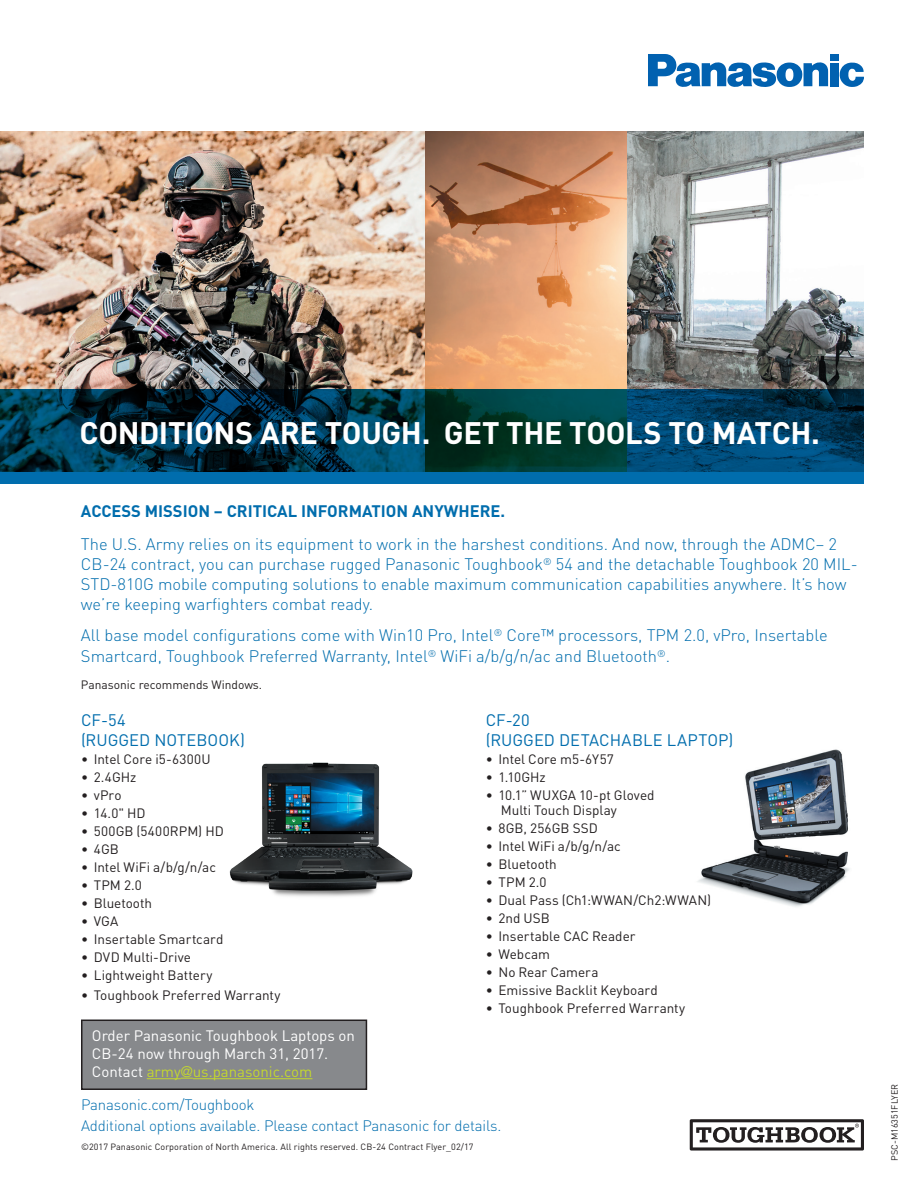
<style>
.page{position:relative;width:918px;height:1188px;background:#fff}
.page>*{position:absolute;margin:0;border:0;box-sizing:border-box;transform-origin:0 0}
.t1{font:700 30.75px "DINOT";letter-spacing:-.01em;color:#fff}
.t2{font:300 16.5px/19.8px "DINOT";color:#006dad}
.t3{font:16.5px/19.8px "DINOT";color:#006dad}
.t4{font:700 16.5px "DINOT";color:#006dad}
.t5{font:15px/18px "DINOT";color:#fff}
.t6{font:300 15px/21px "DINOT";letter-spacing:-.01em;color:#006dad}
.t7{font:13.5px/15px "DINOT";color:#231f20}
.t8{font:12px "DINOT";color:#231f20}
.t9{font:9px "DINOT";letter-spacing:.01em;color:#231f20}
.s1{color:#c4d82d}
.s2{font-family:"Helvetica Neue LT Std";font-stretch:condensed;color:#c4d82d}
</style>
<div class="page">
<svg style="left:648px;top:54px;width:180px;height:33px"></svg>
<div style="left:830px;top:63px;width:8px;height:23px;background:#0161b0"></div>
<div style="left:830px;top:54px;width:8px;height:6px;background:#0161b0"></div>
<svg style="left:840px;top:62px;width:24px;height:25px"></svg>
<svg style="left:690px;top:1119px;width:174px;height:32px"></svg>
<img style="left:229px;top:762px;width:184px;height:135px">
<img style="left:697px;top:749px;width:153px;height:158px">
<img style="left:0;top:131px;width:426px;height:258px">
<img style="left:426px;top:131px;width:438px;height:258px">
<svg style="left:0;top:389px;width:864px;height:94px;background:#003e56"></svg>
<div style="left:82px;top:1020px;width:284px;height:69px;background:#87898c"></div>
<div style="left:81px;top:1020px;width:286px;height:70px;border:2px solid #231f20"></div>
<hr style="left:147px;top:1078px;width:34px;height:1px;background:#c4d82d">
<svg style="left:181px;top:1078px;width:12px;height:1px"></svg>
<hr style="left:193px;top:1078px;width:119px;height:1px;background:#c4d82d">
<h1 class="t1" style="left:80px;top:413px;width:742px">CONDITIONS ARE TOUGH. GET THE TOOLS TO MATCH.</h1>
<p class="t4" style="left:81px;top:500px;width:426px">ACCESS MISSION – CRITICAL INFORMATION ANYWHERE.</p>
<p class="t2" style="left:81px;top:534px;width:778px">The U.S. Army relies on its equipment to work in the harshest conditions. And now, through the ADMC– 2<br>CB-24 contract, you can purchase rugged Panasonic Toughbook<sup>®</sup> 54 and the detachable Toughbook 20 MIL-STD-810G mobile computing solutions to enable maximum communication capabilities anywhere. It’s how we’re keeping warfighters combat ready.</p>
<p class="t2" style="left:81px;top:625px;width:748px;line-height:21px">All base model configurations come with Win10 Pro, Intel<sup>®</sup> Core™ processors, TPM 2.0, vPro, Insertable<br>Smartcard, Toughbook Preferred Warranty, Intel<sup>®</sup> WiFi a/b/g/n/ac and Bluetooth<sup>®</sup>.</p>
<p class="t8" style="left:81px;top:677px;width:183px">Panasonic recommends Windows.</p>
<p class="t3" style="left:81px;top:710px;width:166px">CF-54<br>(RUGGED NOTEBOOK)</p>
<p class="t7" style="left:81px;top:751px;width:131px">• Intel Core i5-6300U</p>
<p class="t7" style="left:81px;top:769px;width:57px">• 2.4GHz</p>
<p class="t7" style="left:81px;top:787px;width:42px">• vPro</p>
<p class="t7" style="left:81px;top:805px;width:66px">• 14.0" HD</p>
<p class="t7" style="left:81px;top:823px;width:144px">• 500GB (5400RPM) HD</p>
<p class="t7" style="left:81px;top:841px;width:39px">• 4GB</p>
<p class="t7" style="left:81px;top:859px;width:137px">• Intel WiFi a/b/g/n/ac</p>
<p class="t7" style="left:81px;top:877px;width:62px">• TPM 2.0</p>
<p class="t7" style="left:81px;top:895px;width:73px">• Bluetooth</p>
<p class="t7" style="left:81px;top:913px;width:39px">• VGA</p>
<p class="t7" style="left:81px;top:931px;width:144px">• Insertable Smartcard</p>
<p class="t7" style="left:81px;top:949px;width:112px">• DVD Multi-Drive</p>
<p class="t7" style="left:81px;top:967px;width:133px">• Lightweight Battery</p>
<p class="t7" style="left:81px;top:987px;width:201px">• Toughbook Preferred Warranty</p>
<p class="t5" style="left:92px;top:1026px;width:265px">Order Panasonic Toughbook Laptops on<br>CB-24 now through March 31, 2017.<br>Contact <span class="s1">army</span><span class="s2">@</span><span class="s1">us.panasonic.com</span></p>
<p class="t3" style="left:486px;top:710px;width:249px">CF-20<br>(RUGGED DETACHABLE LAPTOP)</p>
<p class="t7" style="left:486px;top:751px;width:130px">• Intel Core m5-6Y57</p>
<p class="t7" style="left:486px;top:769px;width:62px">• 1.10GHz</p>
<p class="t7" style="left:501px;top:787px;width:155px;text-indent:-15px">• 10.1” WUXGA 10-pt Gloved<br>Multi Touch Display</p>
<p class="t7" style="left:486px;top:820px;width:114px">• 8GB, 256GB SSD</p>
<p class="t7" style="left:486px;top:838px;width:137px">• Intel WiFi a/b/g/n/ac</p>
<p class="t7" style="left:486px;top:856px;width:73px">• Bluetooth</p>
<p class="t7" style="left:486px;top:874px;width:62px">• TPM 2.0</p>
<p class="t7" style="left:486px;top:892px;width:227px">• Dual Pass (Ch1:WWAN/Ch2:WWAN)</p>
<p class="t7" style="left:486px;top:910px;width:66px">• 2nd USB</p>
<p class="t7" style="left:486px;top:928px;width:151px">• Insertable CAC Reader</p>
<p class="t7" style="left:486px;top:946px;width:66px">• Webcam</p>
<p class="t7" style="left:486px;top:964px;width:114px">• No Rear Camera</p>
<p class="t7" style="left:486px;top:982px;width:174px">• Emissive Backlit Keyboard</p>
<p class="t7" style="left:486px;top:1000px;width:201px">• Toughbook Preferred Warranty</p>
<p class="t6" style="left:81px;top:1094px;width:422px">Panasonic.com/Toughbook<br>Additional options available. Please contact Panasonic for details.</p>
<p class="t9" style="left:81px;top:1142px;width:394px">©2017 Panasonic Corporation of North America. All rights reserved. CB-24 Contract Flyer_02/17</p>
<p class="t9" style="left:889px;top:1161px;width:78px;rotate:-90deg">PSC-M16351FLYER</p>
</div>
